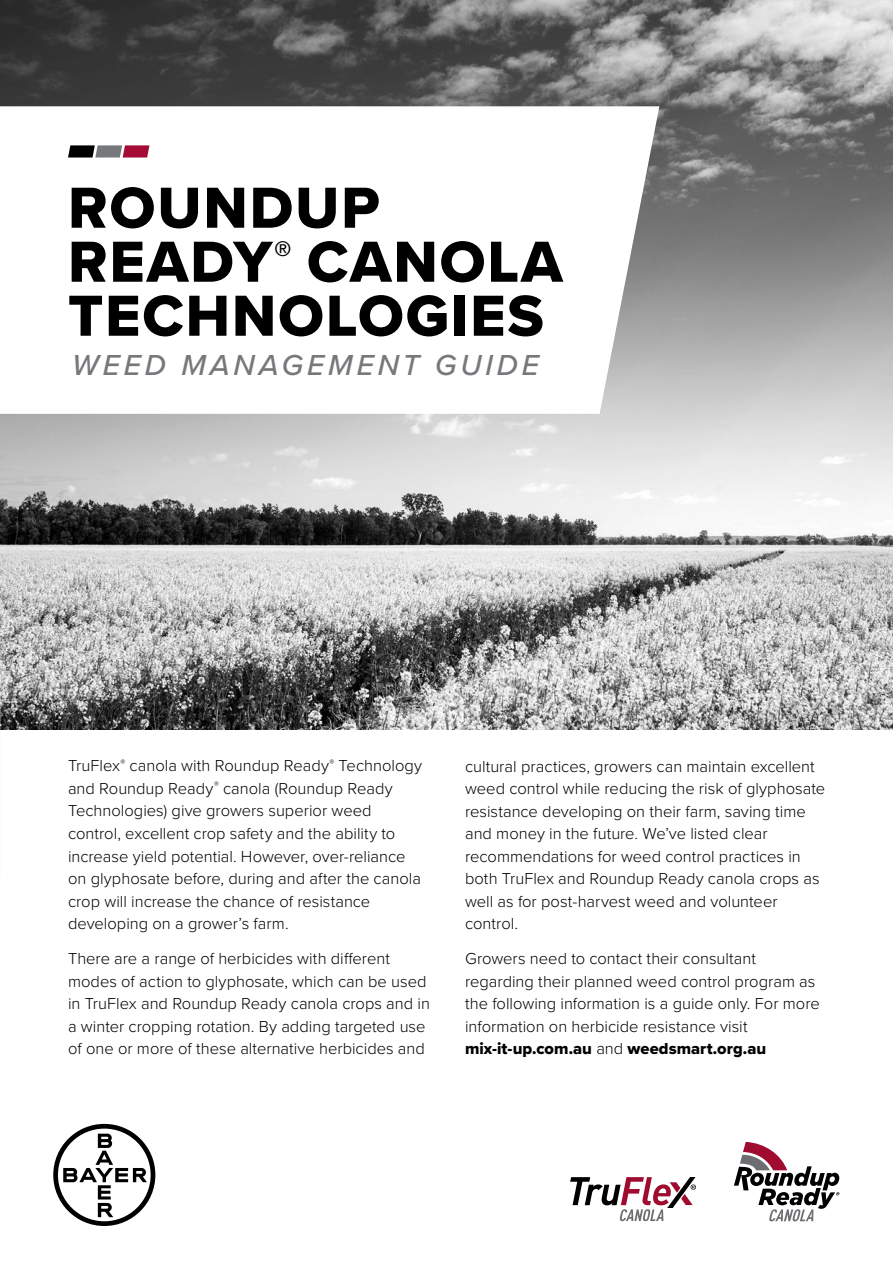
<style>
.page{position:relative;width:893px;height:1263px;background:#fff}
.page>*{position:absolute;margin:0;border:0;box-sizing:border-box;transform-origin:0 0}
.t1{font:60px/54px "Proxima Nova Extrabld";letter-spacing:.03em;color:#000}
.t2{font:italic 500 30px "Proxima Nova";letter-spacing:.125em;color:#76787b}
.t3{font:300 21px "Frutiger LT Std";color:#000}
.t4{font:300 16.5px/22.5px "Proxima Nova";color:#000}
.t5{font:16.5px "Proxima Nova Extrabld";color:#000}
.s1{font-family:"Proxima Nova";font-weight:300}
</style>
<div class="page">
<img style="left:0;top:0;width:893px;height:729px">
<svg style="left:0;top:106px;width:659px;height:308px"></svg>
<svg style="left:68px;top:145px;width:81px;height:13px"></svg>
<svg style="left:734px;top:1142px;width:105px;height:79px"></svg>
<svg style="left:570px;top:1177px;width:126px;height:44px"></svg>
<svg style="left:53px;top:1124px;width:102px;height:102px"></svg>
<h1 class="t1" style="left:68px;top:180px;width:313px">ROUNDUP<br>READY</h1>
<h1 class="t1" style="left:68px;top:234px;width:496px;text-indent:239px">CANOLA<br>TECHNOLOGIES</h1>
<h2 class="t2" style="left:72px;top:342px;width:468px">WEED MANAGEMENT GUIDE</h2>
<p class="t3" style="left:274px;top:237px;width:18px">®</p>
<p class="t4" style="left:68px;top:754px;width:356px">TruFlex<sup>®</sup> canola with Roundup Ready<sup>®</sup> Technology and Roundup Ready<sup>®</sup> canola (Roundup Ready Technologies) give growers superior weed control, excellent crop safety and the ability to increase yield potential. However, over-reliance on glyphosate before, during and after the canola crop will increase the chance of resistance developing on a grower’s farm.</p>
<p class="t4" style="left:68px;top:947px;width:363px">There are a range of herbicides with different modes of action to glyphosate, which can be used in TruFlex and Roundup Ready canola crops and in a winter cropping rotation. By adding targeted use of one or more of these alternative herbicides and</p>
<p class="t4" style="left:465px;top:754px;width:361px">cultural practices, growers can maintain excellent weed control while reducing the risk of glyphosate resistance developing on their farm, saving time and money in the future. We’ve listed clear recommendations for weed control practices in both TruFlex and Roundup Ready canola crops as well as for post-harvest weed and volunteer control.</p>
<p class="t4" style="left:465px;top:947px;width:356px">Growers need to contact their consultant regarding their planned weed control program as the following information is a guide only. For more information on herbicide resistance visit</p>
<p class="t5" style="left:465px;top:1036px;width:303px">mix-it-up.com.au <span class="s1">and</span> weedsmart.org.au</p>
</div>
